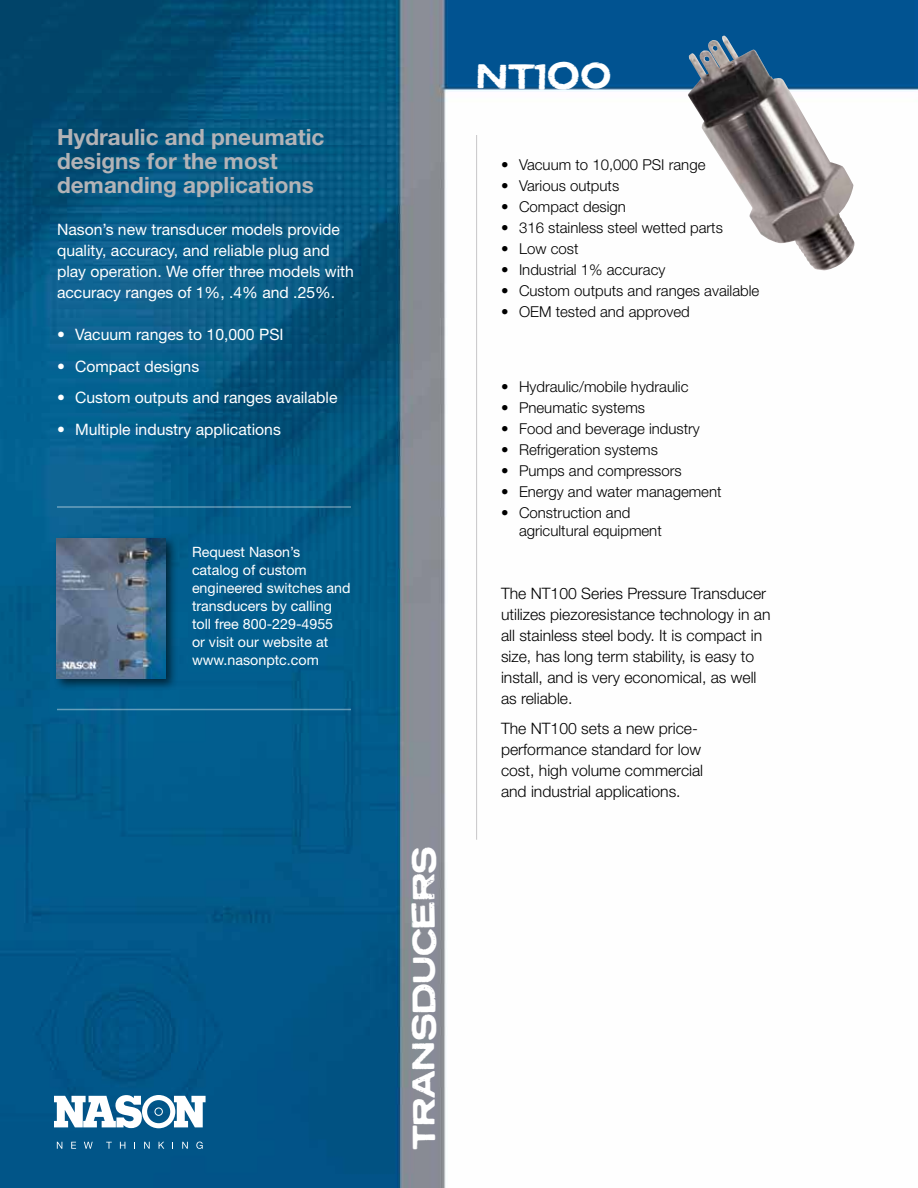
<style>
.page{position:relative;width:918px;height:1188px;background:#fff}
.page>*{position:absolute;margin:0;border:0;box-sizing:border-box;transform-origin:0 0}
.t1{font:36px "Neuzon";color:#fff}
.t2{font:32.25px "Neuzon";color:#fff}
.t3{font:700 22.5px/24px "Helvetica Neue LT Std";color:#b3b3b6}
.t4{font:300 15.75px/21px "Helvetica Neue LT Std";color:#000}
.t5{font:15.75px/21px "Helvetica Neue LT Std";color:#fff}
.t6{font:300 15px/18px "Helvetica Neue LT Std";color:#000}
.t7{font:14.25px/18px "Helvetica Neue LT Std";color:#fff}
</style>
<div class="page">
<img style="left:0;top:0;width:918px;height:1188px">
<img style="left:688px;top:36px;width:167px;height:235px">
<svg style="left:54px;top:1095px;width:152px;height:33px"></svg>
<div style="left:154px;top:1107px;width:9px;height:9px;border:1px solid #fff;border-radius:50%"></div>
<svg style="left:57px;top:1142px;width:5px;height:7px"></svg>
<svg style="left:71px;top:1142px;width:5px;height:7px"></svg>
<svg style="left:84px;top:1142px;width:9px;height:7px"></svg>
<svg style="left:106px;top:1142px;width:6px;height:7px"></svg>
<svg style="left:120px;top:1142px;width:5px;height:7px"></svg>
<svg style="left:144px;top:1142px;width:6px;height:7px"></svg>
<svg style="left:159px;top:1142px;width:5px;height:7px"></svg>
<svg style="left:182px;top:1142px;width:6px;height:7px"></svg>
<svg style="left:196px;top:1142px;width:7px;height:7px"></svg>
<hr style="left:57px;top:506px;width:294px;height:2px;background:#fff">
<hr style="left:57px;top:709px;width:294px;height:1px;background:#fff">
<div style="left:54px;top:535px;width:124px;height:156px;background:#000;opacity:.6"></div>
<img style="left:57px;top:538px;width:108px;height:140px">
<hr style="left:476px;top:135px;width:1px;height:705px;background:#717073">
<h3 class="t3" style="left:57px;top:125px;width:269px">Hydraulic and pneumatic designs for the most demanding applications</h3>
<p class="t5" style="left:57px;top:219px;width:298px">Nason’s new transducer models provide quality, accuracy, and reliable plug and play operation. We offer three models with accuracy ranges of 1%, .4% and .25%.</p>
<p class="t5" style="left:57px;top:324px;width:228px">• Vacuum ranges to 10,000 PSI</p>
<p class="t5" style="left:57px;top:355px;width:144px">• Compact designs</p>
<p class="t5" style="left:57px;top:387px;width:282px">• Custom outputs and ranges available</p>
<p class="t5" style="left:57px;top:418px;width:225px">• Multiple industry applications</p>
<p class="t7" style="left:192px;top:543px;width:160px">Request Nason’s catalog of custom engineered switches and transducers by calling toll free 800-229-4955<br>or visit our website at www.nasonptc.com</p>
<h2 class="t2" style="left:403px;top:1149px;width:303px;rotate:-90deg">TRANSDUCERS</h2>
<h1 class="t1" style="left:476px;top:54px;width:138px">NT100</h1>
<p class="t6" style="left:501px;top:155px;width:206px">• Vacuum to 10,000 PSI range</p>
<p class="t6" style="left:501px;top:176px;width:120px">• Various outputs</p>
<p class="t6" style="left:501px;top:197px;width:126px">• Compact design</p>
<p class="t6" style="left:501px;top:218px;width:223px">• 316 stainless steel wetted parts</p>
<p class="t6" style="left:501px;top:239px;width:79px">• Low cost</p>
<p class="t6" style="left:501px;top:260px;width:166px">• Industrial 1% accuracy</p>
<p class="t6" style="left:501px;top:281px;width:260px">• Custom outputs and ranges available</p>
<p class="t6" style="left:501px;top:302px;width:190px">• OEM tested and approved</p>
<p class="t6" style="left:501px;top:378px;width:189px">• Hydraulic/mobile hydraulic</p>
<p class="t6" style="left:501px;top:399px;width:146px">• Pneumatic systems</p>
<p class="t6" style="left:501px;top:420px;width:200px">• Food and beverage industry</p>
<p class="t6" style="left:501px;top:441px;width:158px">• Refrigeration systems</p>
<p class="t6" style="left:501px;top:462px;width:182px">• Pumps and compressors</p>
<p class="t6" style="left:501px;top:483px;width:222px">• Energy and water management</p>
<p class="t6" style="left:519px;top:504px;width:144px;text-indent:-18px">• Construction and agricultural equipment</p>
<p class="t4" style="left:501px;top:583px;width:271px">The NT100 Series Pressure Transducer utilizes piezoresistance technology in an all stainless steel body. It is compact in size, has long term stability, is easy to install, and is very economical, as well as reliable.</p>
<p class="t4" style="left:501px;top:718px;width:204px">The NT100 sets a new price&shy;performance standard for low cost, high volume commercial and industrial applications.</p>
</div>
